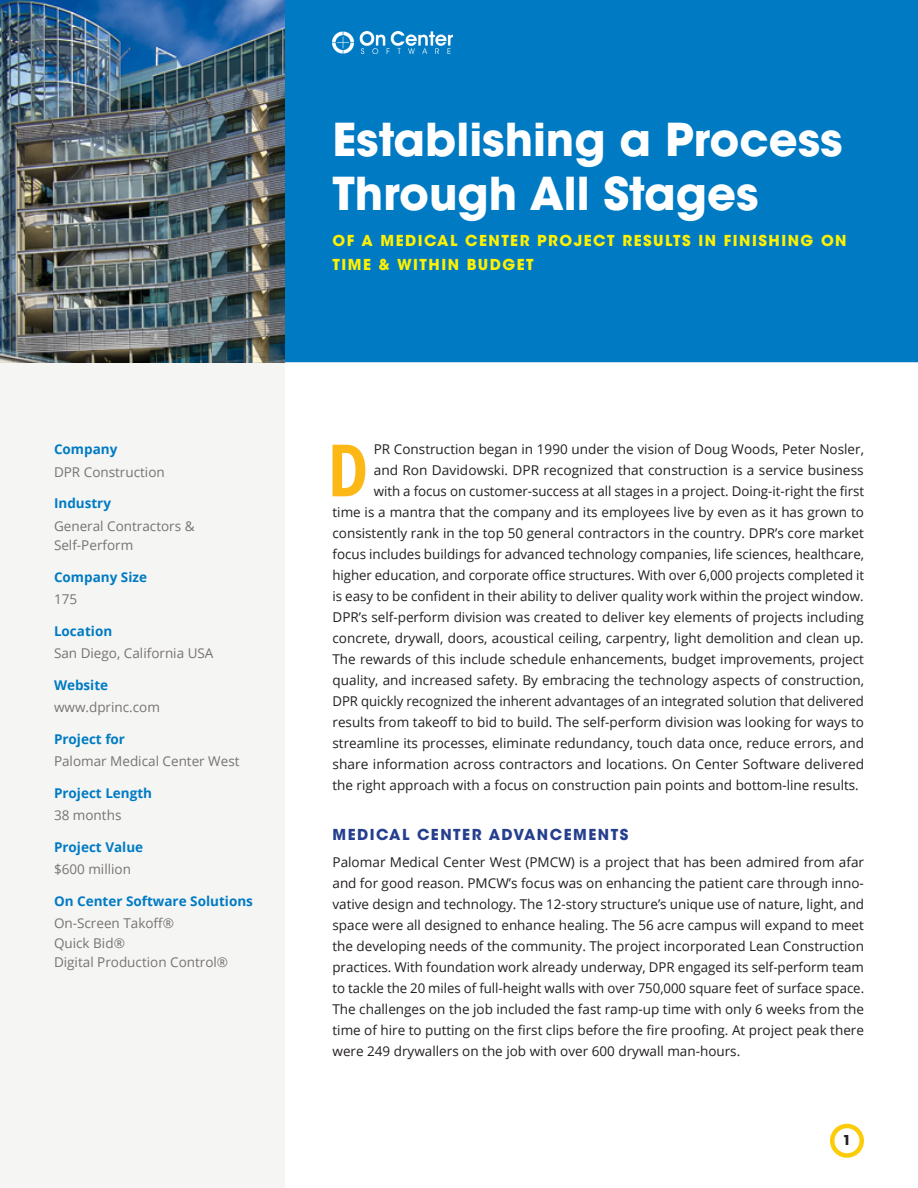
<style>
.page{position:relative;width:918px;height:1188px;background:#fff}
.page>*{position:absolute;margin:0;border:0;box-sizing:border-box;transform-origin:0 0}
.First_Paragraph{font:700 condensed 72.3px "Open Sans";color:#fcb916}
.Case_Study_Title{font:700 45px/54px "ITC Avant Garde Std";color:#fff}
.Title_Sub_Section{font:700 15px/24px "ITC Avant Garde Std";letter-spacing:.1em;color:#fff101}
.Section_Heading{font:700 15px "ITC Avant Garde Std";letter-spacing:.1em;color:#253f8e}
.First_Paragraph-2{font:13.5px/21px "Open Sans";color:#231f20;text-align:justify}
.Left_Column_-_Paragr{font:13.5px/19.5px "Open Sans";color:#767373}
.Left_Column_-_Bolded{font:700 13.5px "Open Sans";color:#007bc3}
.Page_Number{font:700 13.5px "ITC Avant Garde Std";color:#231f20}
</style>
<div class="page">
<div style="left:0;top:0;width:285px;height:1188px;background:#f5f5f4"></div>
<div style="left:285px;top:0;width:633px;height:362px;background:#007bc3"></div>
<img style="left:333px;top:31px;width:119px;height:23px">
<svg style="left:832px;top:1126px;width:30px;height:30px"></svg>
<div style="left:830px;top:1124px;width:34px;height:34px;border:4px solid #fdcc09;border-radius:50%"></div>
<img style="left:0;top:0;width:285px;height:362px">
<p class="Left_Column_-_Bolded" style="left:54px;top:440px;width:65px">Company</p>
<p class="Left_Column_-_Paragr" style="left:54px;top:462px;width:112px">DPR Construction</p>
<p class="Left_Column_-_Bolded" style="left:54px;top:494px;width:59px">Industry</p>
<p class="Left_Column_-_Paragr" style="left:54px;top:516px;width:142px">General Contractors &amp;<br>Self-Perform</p>
<p class="Left_Column_-_Bolded" style="left:54px;top:567px;width:95px">Company Size</p>
<p class="Left_Column_-_Paragr" style="left:54px;top:589px;width:25px">175</p>
<p class="Left_Column_-_Bolded" style="left:54px;top:621px;width:60px">Location</p>
<p class="Left_Column_-_Paragr" style="left:54px;top:643px;width:161px">San Diego, California USA</p>
<p class="Left_Column_-_Bolded" style="left:54px;top:675px;width:56px">Website</p>
<p class="Left_Column_-_Paragr" style="left:54px;top:697px;width:108px">www.dprinc.com</p>
<p class="Left_Column_-_Bolded" style="left:54px;top:729px;width:73px">Project for</p>
<p class="Left_Column_-_Paragr" style="left:54px;top:751px;width:187px">Palomar Medical Center West</p>
<p class="Left_Column_-_Bolded" style="left:54px;top:783px;width:100px">Project Length</p>
<p class="Left_Column_-_Paragr" style="left:54px;top:805px;width:69px">38 months</p>
<p class="Left_Column_-_Bolded" style="left:54px;top:837px;width:91px">Project Value</p>
<p class="Left_Column_-_Paragr" style="left:54px;top:859px;width:79px">$600 million</p>
<p class="Left_Column_-_Bolded" style="left:54px;top:891px;width:200px">On Center Software Solutions</p>
<p class="Left_Column_-_Paragr" style="left:54px;top:913px;width:176px">On-Screen Takoff®<br>Quick Bid®<br>Digital Production Control®</p>
<p class="Case_Study_Title" style="left:333px;top:112px;width:512px">Establishing a Process<br>Through All Stages</p>
<p class="Title_Sub_Section" style="left:333px;top:228px;width:516px">OF A MEDICAL CENTER PROJECT RESULTS IN FINISHING ON<br>TIME &amp; WITHIN BUDGET</p>
<p class="First_Paragraph" style="left:328px;top:420px;width:42px">D</p>
<p class="First_Paragraph-2" style="left:374px;top:439px;width:492px">PR Construction began in 1990 under the vision of Doug Woods, Peter Nosler,</p>
<p class="First_Paragraph-2" style="left:374px;top:460px;width:492px">and Ron Davidowski. DPR recognized that construction is a service business</p>
<p class="First_Paragraph-2" style="left:374px;top:481px;width:492px">with a focus on customer-success at all stages in a project. Doing-it-right the first</p>
<p class="First_Paragraph-2" style="left:333px;top:502px;width:533px">time is a mantra that the company and its employees live by even as it has grown to</p>
<p class="First_Paragraph-2" style="left:333px;top:523px;width:533px">consistently rank in the top 50 general contractors in the country. DPR’s core market</p>
<p class="First_Paragraph-2" style="left:333px;top:544px;width:533px">focus includes buildings for advanced technology companies, life sciences, healthcare,</p>
<p class="First_Paragraph-2" style="left:333px;top:565px;width:533px">higher education, and corporate office structures. With over 6,000 projects completed it</p>
<p class="First_Paragraph-2" style="left:333px;top:586px;width:533px">is easy to be confident in their ability to deliver quality work within the project window.</p>
<p class="First_Paragraph-2" style="left:333px;top:607px;width:533px">DPR’s self-perform division was created to deliver key elements of projects including</p>
<p class="First_Paragraph-2" style="left:333px;top:628px;width:533px">concrete, drywall, doors, acoustical ceiling, carpentry, light demolition and clean up.</p>
<p class="First_Paragraph-2" style="left:333px;top:649px;width:533px">The rewards of this include schedule enhancements, budget improvements, project</p>
<p class="First_Paragraph-2" style="left:333px;top:670px;width:533px">quality, and increased safety. By embracing the technology aspects of construction,</p>
<p class="First_Paragraph-2" style="left:333px;top:691px;width:533px">DPR quickly recognized the inherent advantages of an integrated solution that delivered</p>
<p class="First_Paragraph-2" style="left:333px;top:712px;width:533px">results from takeoff to bid to build. The self-perform division was looking for ways to</p>
<p class="First_Paragraph-2" style="left:333px;top:733px;width:533px">streamline its processes, eliminate redundancy, touch data once, reduce errors, and</p>
<p class="First_Paragraph-2" style="left:333px;top:754px;width:533px">share information across contractors and locations. On Center Software delivered</p>
<p class="First_Paragraph-2" style="left:333px;top:775px;width:528px">the right approach with a focus on construction pain points and bottom-line results.</p>
<p class="Section_Heading" style="left:333px;top:825px;width:297px">MEDICAL CENTER ADVANCEMENTS</p>
<p class="First_Paragraph-2" style="left:333px;top:851px;width:533px">Palomar Medical Center West (PMCW) is a project that has been admired from afar and for good reason. PMCW’s focus was on enhancing the patient care through inno&shy;vative design and technology. The 12-story structure’s unique use of nature, light, and space were all designed to enhance healing. The 56 acre campus will expand to meet the developing needs of the community. The project incorporated Lean Construction practices. With foundation work already underway, DPR engaged its self-perform team to tackle the 20 miles of full-height walls with over 750,000 square feet of surface space.<br>The challenges on the job included the fast ramp-up time with only 6 weeks from the time of hire to putting on the first clips before the fire proofing. At project peak there were 249 drywallers on the job with over 600 drywall man-hours.</p>
<p class="Page_Number" style="left:843px;top:1132px;width:10px">1</p>
</div>
